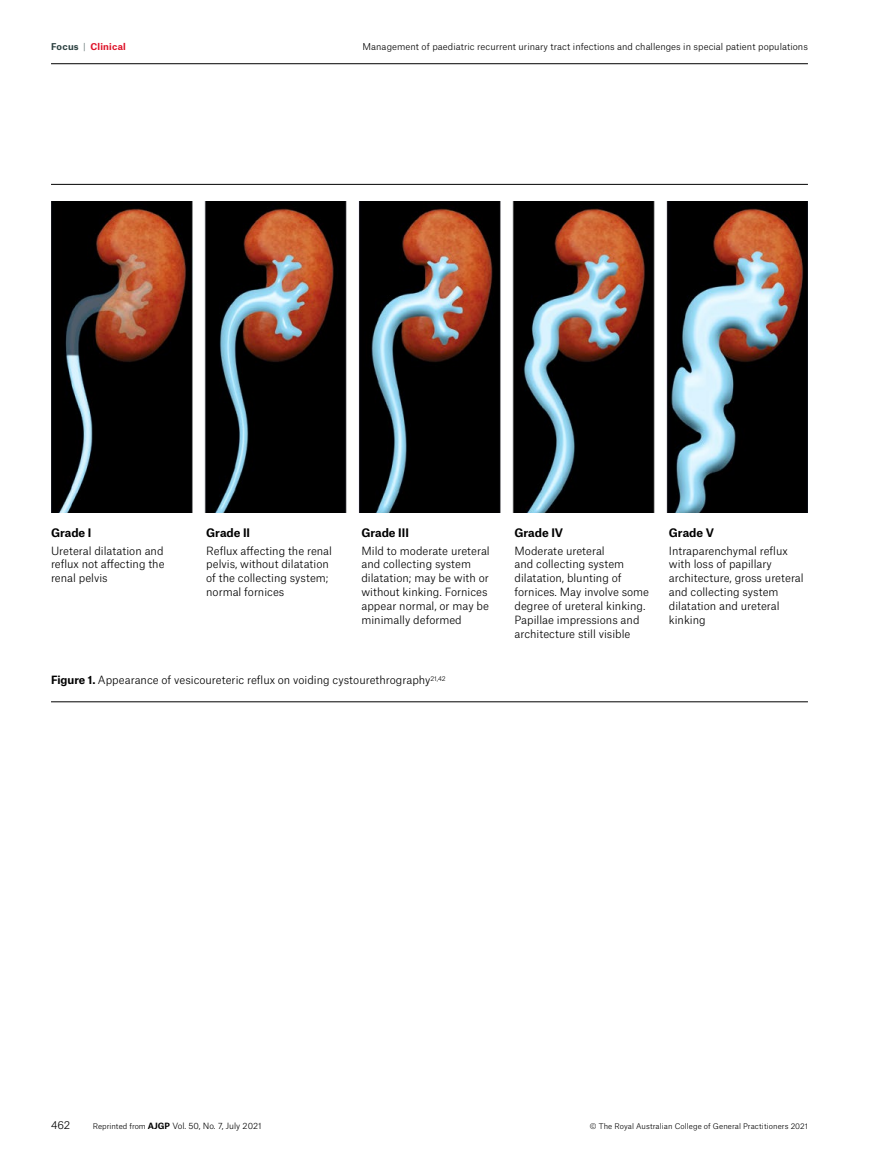
<style>
.page{position:relative;width:893px;height:1170px;background:#fff}
.page>*{position:absolute;margin:0;border:0;box-sizing:border-box;transform-origin:0 0}
.t1{font:700 11.25px "Atlas Grotesk";color:#000}
.t2{font:300 10.8px/14px "Atlas Grotesk";color:#000}
.t3{font:300 10.5px "Atlas Grotesk";color:#000}
.t4{font:300 9px "Atlas Grotesk";letter-spacing:.005em;color:#000}
.t5{font:700 9px "Atlas Grotesk";letter-spacing:.025em;color:#de1329}
.t6{font:300 8.25px "Atlas Grotesk";letter-spacing:-.005em;color:#000}
.t7{font:300 7.5px "Atlas Grotesk";letter-spacing:.01em;color:#000}
.s1{color:#2d4141}
.s2{font-weight:100;color:#2d4141}
.s3{font-weight:700}
.s4{font-size:7.5px}
</style>
<div class="page">
<hr style="left:51px;top:63px;width:757px;height:1px;background:#000">
<img style="left:51px;top:201px;width:757px;height:311px">
<hr style="left:51px;top:701px;width:757px;height:1px;background:#000">
<hr style="left:51px;top:184px;width:757px;height:1px;background:#000">
<p class="t5" style="left:51px;top:40px;width:76px"><span class="s1">Focus</span> <span class="s2">|</span> Clinical</p>
<p class="t4" style="left:362px;top:40px;width:447px">Management of paediatric recurrent urinary tract infections and challenges in special patient populations</p>
<p class="t1" style="left:51px;top:523px;width:42px">Grade I</p>
<p class="t2" style="left:51px;top:542px;width:115px;text-align:justify">Ureteral dilatation and reflux not affecting the renal pelvis</p>
<p class="t1" style="left:206px;top:523px;width:45px">Grade II</p>
<p class="t2" style="left:206px;top:542px;width:127px">Reflux affecting the renal pelvis, without dilatation of the collecting system; normal fornices</p>
<p class="t1" style="left:361px;top:523px;width:49px">Grade III</p>
<p class="t2" style="left:361px;top:542px;width:130px">Mild to moderate ureteral and collecting system dilatation; may be with or without kinking. Fornices appear normal, or may be minimally deformed</p>
<p class="t1" style="left:514px;top:523px;width:50px">Grade IV</p>
<p class="t2" style="left:514px;top:542px;width:136px">Moderate ureteral<br>and collecting system dilatation, blunting of fornices. May involve some degree of ureteral kinking.<br>Papillae impressions and architecture still visible</p>
<p class="t1" style="left:669px;top:523px;width:47px">Grade V</p>
<p class="t2" style="left:669px;top:542px;width:136px">Intraparenchymal reflux with loss of papillary architecture, gross ureteral and collecting system dilatation and ureteral kinking</p>
<p class="t2" style="left:51px;top:672px;width:396px"><span class="s3">Figure 1.</span> Appearance of vesicoureteric reflux on voiding cystourethrography<sup>21,42</sup></p>
<p class="t3" style="left:51px;top:1116px;width:21px">462</p>
<p class="t6" style="left:93px;top:1118px;width:170px"><span class="s4">Reprinted from</span> <span class="s3">AJGP</span> Vol. 50, No. 7, July 2021</p>
<p class="t7" style="left:590px;top:1119px;width:220px">© The Royal Australian College of General Practitioners 2021</p>
</div>
